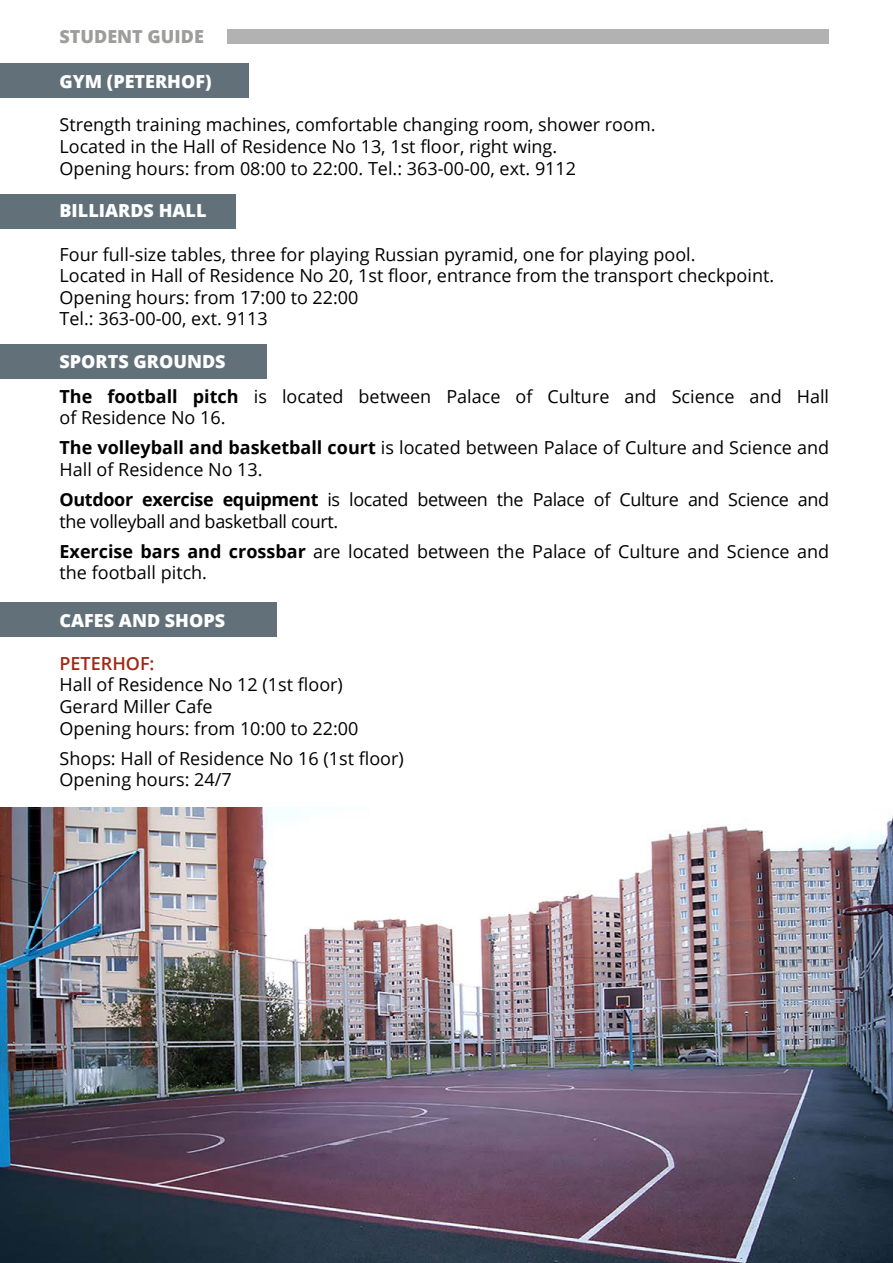
<style>
.page{position:relative;width:893px;height:1263px;background:#fff}
.page>*{position:absolute;margin:0;border:0;box-sizing:border-box;transform-origin:0 0}
.t1{font:18px/21.6px "Open Sans";color:#000}
.t2{font:18px/30.2px "Open Sans";letter-spacing:-.02em;color:#000}
.t3{font:800 18px "Open Sans";color:#fff}
.t4{font:800 18px "Open Sans";color:#9d9d9c}
.t5{font:600 18px "Open Sans";color:#a22816}
.s1{font-weight:800;color:#fff}
.s2{font-weight:700}
</style>
<div class="page">
<div style="left:227px;top:29px;width:602px;height:15px;background:#b3b2b2"></div>
<div style="left:0;top:64px;width:248px;height:34px;background:#627179"></div>
<div style="left:0;top:195px;width:235px;height:34px;background:#627179"></div>
<div style="left:0;top:344px;width:267px;height:34px;background:#627179"></div>
<div style="left:0;top:603px;width:276px;height:34px;background:#627179"></div>
<img style="left:0;top:808px;width:893px;height:455px">
<p class="t4" style="left:60px;top:23px;width:146px">STUDENT GUIDE</p>
<p class="t3" style="left:60px;top:68px;width:154px">GYM (PETERHOF)</p>
<p class="t1" style="left:60px;top:114px;width:597px">Strength training machines, comfortable changing room, shower room.<br>Located in the Hall of Residence No 13, 1st floor, right wing.<br>Opening hours: from 08:00 to 22:00. Tel.: 363-00-00, ext. 9112</p>
<p class="t3" style="left:60px;top:197px;width:148px">BILLIARDS HALL</p>
<p class="t1" style="left:60px;top:243px;width:716px">Four full-size tables, three for playing Russian pyramid, one for playing pool.<br>Located in Hall of Residence No 20, 1st floor, entrance from the transport checkpoint.<br>Opening hours: from 17:00 to 22:00<br>Tel.: 363-00-00, ext. 9113</p>
<p class="t1" style="left:60px;top:344px;width:771px;line-height:34.3px"><span class="s1">SPORTS GROUNDS<br></span><span class="s2">The football pitch</span> is located between Palace of Culture and Science and Hall</p>
<p class="t1" style="left:60px;top:402px;width:771px;line-height:30.2px">of Residence No 16.<br><span class="s2">The volleyball and basketball court</span> is located between Palace of Culture and Science and</p>
<p class="t2" style="left:60px;top:454px;width:771px">Hall of Residence No 13.<br><span class="s2">Outdoor exercise equipment</span> is located between the Palace of Culture and Science and</p>
<p class="t1" style="left:60px;top:506px;width:771px;line-height:30.2px">the volleyball and basketball court.<br><span class="s2">Exercise bars and crossbar</span> are located between the Palace of Culture and Science and</p>
<p class="t1" style="left:60px;top:562px;width:149px">the football pitch.</p>
<p class="t3" style="left:60px;top:606px;width:167px">CAFES AND SHOPS</p>
<p class="t5" style="left:60px;top:651px;width:97px">PETERHOF:</p>
<p class="t1" style="left:60px;top:673px;width:300px">Hall of Residence No 12 (1st floor)<br>Gerard Miller Cafe<br>Opening hours: from 10:00 to 22:00</p>
<p class="t1" style="left:60px;top:747px;width:346px">Shops: Hall of Residence No 16 (1st floor)<br>Opening hours: 24/7</p>
</div>
